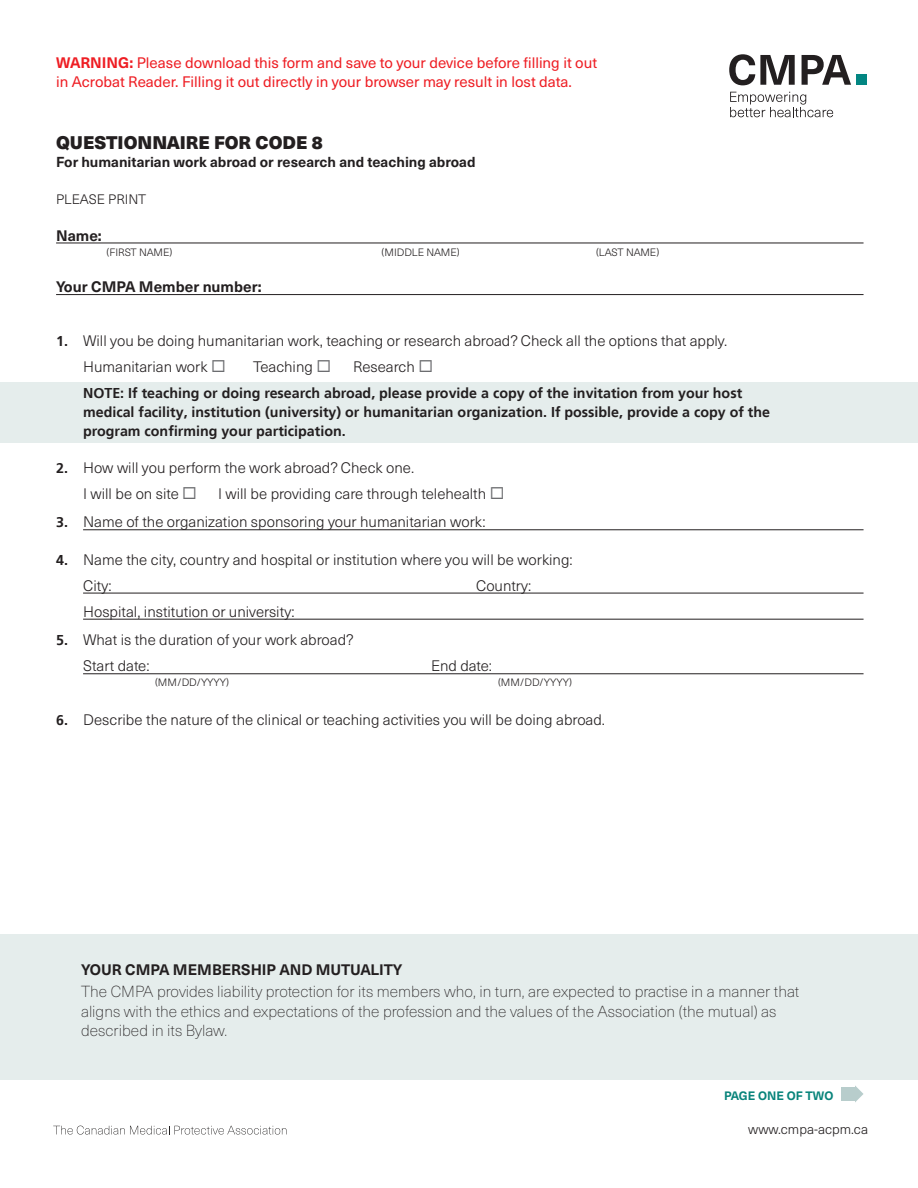
<style>
.page{position:relative;width:918px;height:1188px;background:#fff}
.page>*{position:absolute;margin:0;border:0;box-sizing:border-box;transform-origin:0 0}
._2_form_main_heading{font:900 18px "Neue Haas Unica Pro";color:#231f20}
._17_mutuality_body{font:100 15.75px/19.5px "Neue Haas Unica Pro";color:#231f20}
._19a_no_line__25_ind{font:300 15px "Neue Haas Unica Pro";color:#231f20}
._1_body_bold_instruc{font:15px/18.6px "Neue Haas Unica Pro";color:#ee1d23}
._19_w_line__25_inden{font:300 15px "Neue Haas Unica Pro";color:#231f20}
._31_mutuality_headin{font:700 15px "Neue Haas Unica Pro";color:#231f20}
._13_form_body_w_line{font:700 15px "Neue Haas Unica Pro";color:#231f20}
._11a_form_body_w_lin{font:300 15px "Neue Haas Unica Pro";color:#231f20}
._19a_no_line__25_ind-2{font:700 14.25px/18.6px "Frutiger LT";color:#231f20}
._2_form_main_heading-2{font:700 14.25px "Neue Haas Unica Pro";color:#231f20}
._13_form_body_w_line-2{font:300 13.5px "Neue Haas Unica Pro";color:#231f20}
.t1{font:700 12px "Neue Haas Unica Pro";color:#09847b}
._14_form_small_body{font:300 10.5px "Neue Haas Unica Pro";color:#231f20}
.s1{font-weight:700}
.s2{font-family:"Frutiger LT";font-weight:700;font-size:14.25px}
.s3{color:#6c6d70}
</style>
<div class="page">
<div style="left:0;top:382px;width:918px;height:61px;background:#e5edec"></div>
<div style="left:0;top:934px;width:918px;height:146px;background:#e5edec"></div>
<div style="left:842px;top:1087px;width:13px;height:14px;background:#b8cdcc"></div>
<svg style="left:855px;top:1085px;width:9px;height:17px"></svg>
<hr style="left:56px;top:243px;width:808px;height:1px;background:#231f20">
<hr style="left:56px;top:294px;width:808px;height:1px;background:#231f20">
<hr style="left:83px;top:530px;width:781px;height:1px;background:#231f20">
<hr style="left:83px;top:593px;width:781px;height:1px;background:#231f20">
<hr style="left:83px;top:619px;width:781px;height:1px;background:#231f20">
<hr style="left:83px;top:674px;width:781px;height:1px;background:#231f20">
<svg style="left:729px;top:54px;width:66px;height:31px"></svg>
<svg style="left:802px;top:55px;width:49px;height:30px"></svg>
<div style="left:857px;top:75px;width:10px;height:10px;background:#028682"></div>
<svg style="left:730px;top:92px;width:103px;height:25px"></svg>
<svg style="left:53px;top:1126px;width:234px;height:9px"></svg>
<p class="_1_body_bold_instruc" style="left:56px;top:54px;width:543px"><span class="s1">WARNING:</span> Please download this form and save to your device before filling it out in Acrobat Reader. Filling it out directly in your browser may result in lost data.</p>
<p class="_2_form_main_heading" style="left:56px;top:131px;width:269px">QUESTIONNAIRE FOR CODE 8</p>
<p class="_2_form_main_heading-2" style="left:56px;top:154px;width:421px">For humanitarian work abroad or research and teaching abroad</p>
<p class="_13_form_body_w_line-2" style="left:56px;top:191px;width:92px">PLEASE PRINT</p>
<p class="_13_form_body_w_line" style="left:56px;top:226px;width:47px">Name:</p>
<p class="_14_form_small_body" style="left:107px;top:246px;width:67px">(FIRST NAME)</p>
<p class="_14_form_small_body" style="left:382px;top:246px;width:80px">(MIDDLE NAME)</p>
<p class="_14_form_small_body" style="left:596px;top:246px;width:65px">(LAST NAME)</p>
<p class="_13_form_body_w_line" style="left:56px;top:278px;width:207px">Your CMPA Member number:</p>
<p class="_19a_no_line__25_ind" style="left:56px;top:332px;width:673px"><span class="s2">1.</span> Will you be doing humanitarian work, teaching or research abroad? Check all the options that apply.</p>
<p class="_19a_no_line__25_ind" style="left:83px;top:358px;width:144px">Humanitarian work <span class="s3">◻</span></p>
<p class="_19a_no_line__25_ind" style="left:253px;top:358px;width:80px">Teaching <span class="s3">◻</span></p>
<p class="_19a_no_line__25_ind" style="left:353px;top:358px;width:81px">Research <span class="s3">◻</span></p>
<p class="_19a_no_line__25_ind-2" style="left:83px;top:384px;width:689px">NOTE: If teaching or doing research abroad, please provide a copy of the invitation from your host medical facility, institution (university) or humanitarian organization. If possible, provide a copy of the program confirming your participation.</p>
<p class="_19a_no_line__25_ind" style="left:56px;top:459px;width:360px"><span class="s2">2.</span> How will you perform the work abroad? Check one.</p>
<p class="_19a_no_line__25_ind" style="left:83px;top:485px;width:115px">I will be on site <span class="s3">◻</span></p>
<p class="_19a_no_line__25_ind" style="left:218px;top:485px;width:288px">I will be providing care through telehealth <span class="s3">◻</span></p>
<p class="_19a_no_line__25_ind" style="left:56px;top:513px;width:431px"><span class="s2">3.</span> Name of the organization sponsoring your humanitarian work:</p>
<p class="_19a_no_line__25_ind" style="left:56px;top:550px;width:518px"><span class="s2">4.</span> Name the city, country and hospital or institution where you will be working:</p>
<p class="_19_w_line__25_inden" style="left:83px;top:576px;width:30px">City:</p>
<p class="_19_w_line__25_inden" style="left:476px;top:576px;width:57px">Country:</p>
<p class="_19_w_line__25_inden" style="left:83px;top:603px;width:213px">Hospital, institution or university:</p>
<p class="_19a_no_line__25_ind" style="left:56px;top:631px;width:299px"><span class="s2">5.</span> What is the duration of your work abroad?</p>
<p class="_11a_form_body_w_lin" style="left:83px;top:657px;width:68px">Start date:</p>
<p class="_11a_form_body_w_lin" style="left:431px;top:657px;width:62px">End date:</p>
<p class="_14_form_small_body" style="left:155px;top:676px;width:76px">(MM/DD/YYYY)</p>
<p class="_14_form_small_body" style="left:498px;top:676px;width:76px">(MM/DD/YYYY)</p>
<p class="_19a_no_line__25_ind" style="left:56px;top:711px;width:551px"><span class="s2">6.</span> Describe the nature of the clinical or teaching activities you will be doing abroad.</p>
<p class="_31_mutuality_headin" style="left:81px;top:960px;width:323px">YOUR CMPA MEMBERSHIP AND MUTUALITY</p>
<p class="_17_mutuality_body" style="left:81px;top:982px;width:720px">The CMPA provides liability protection for its members who, in turn, are expected to practise in a manner that aligns with the ethics and expectations of the profession and the values of the Association (the mutual) as described in its Bylaw.</p>
<p class="t1" style="left:724px;top:1088px;width:111px">PAGE ONE OF TWO</p>
<p class="_13_form_body_w_line-2" style="left:748px;top:1121px;width:121px">www.cmpa-acpm.ca</p>
</div>
